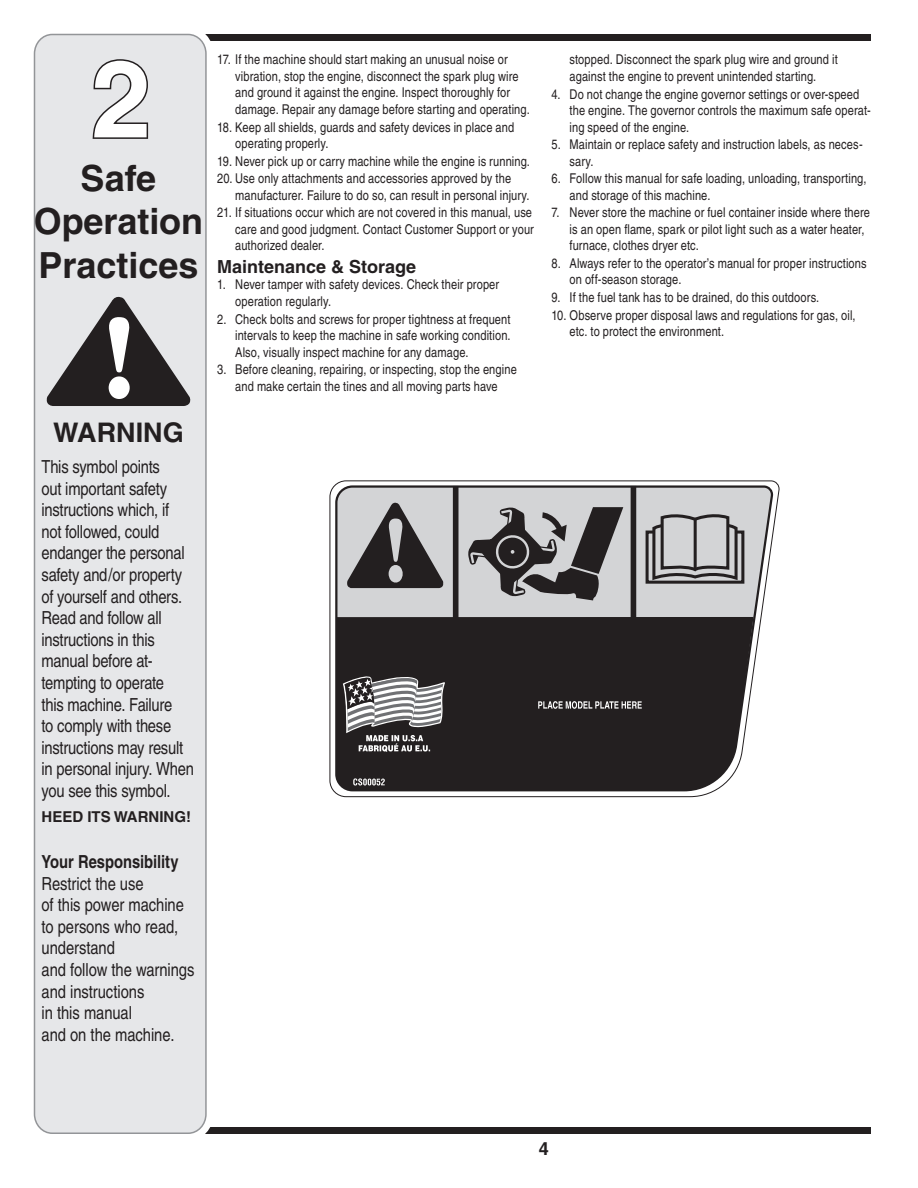
<style>
.page{position:relative;width:918px;height:1188px;background:#fff}
.page>*{position:absolute;margin:0;border:0;box-sizing:border-box;transform-origin:0 0}
.t1{font:700 108px "Helvetica";color:#fff}
.t2{font:700 36px/43.2px "Helvetica";color:#231f20;text-align:center}
.t3{font:700 27px "Helvetica";color:#231f20}
.t4{font:condensed 18px/21.6px "Helvetica";letter-spacing:-.01em;color:#231f20}
.t5{font:700 18px "Helvetica";color:#231f20}
.t6{font:700 condensed 18px "Helvetica";letter-spacing:-.005em;color:#231f20}
.t7{font:700 15px "Helvetica";color:#231f20}
.t8{font:condensed 13.5px/16.5px "Helvetica";letter-spacing:.01em;color:#231f20}
</style>
<div class="page">
<div style="left:110px;top:34px;width:761px;height:7px;background:#231f20"></div>
<div style="left:110px;top:1127px;width:761px;height:7px;background:#231f20"></div>
<div style="left:33px;top:33px;width:174px;height:1100px;background:#e6e7e9"></div>
<svg style="left:91px;top:58px;width:59px;height:82px;background:#bababc"></svg>
<svg style="left:329px;top:480px;width:451px;height:317px"></svg>
<svg style="left:334px;top:484px;width:439px;height:306px"></svg>
<svg style="left:346px;top:480px;width:115px;height:137px;background:#9b9a9c"></svg>
<svg style="left:468px;top:480px;width:278px;height:137px;background:#a5a4a6"></svg>
<div style="left:337px;top:617px;width:417px;height:173px;background:#231f20"></div>
<svg style="left:353px;top:778px;width:32px;height:8px"></svg>
<svg style="left:538px;top:701px;width:104px;height:8px"></svg>
<svg style="left:343px;top:676px;width:103px;height:76px"></svg>
<svg style="left:45px;top:296px;width:148px;height:110px;background:#8b8a8b"></svg>
<h1 class="t1" style="left:91px;top:33px;width:62px">2</h1>
<p class="t8" style="left:235px;top:51px;width:296px;text-indent:-18px">17. If the machine should start making an unusual noise or vibration, stop the engine, disconnect the spark plug wire and ground it against the engine. Inspect thoroughly for damage. Repair any damage before starting and operating.</p>
<p class="t8" style="left:235px;top:119px;width:281px;text-indent:-18px">18. Keep all shields, guards and safety devices in place and operating properly.</p>
<p class="t8" style="left:217px;top:153px;width:314px">19. Never pick up or carry machine while the engine is running.</p>
<p class="t8" style="left:235px;top:170px;width:296px;text-indent:-18px">20. Use only attachments and accessories approved by the manufacturer. Failure to do so, can result in personal injury.</p>
<p class="t8" style="left:235px;top:204px;width:300px;text-indent:-18px">21. If situations occur which are not covered in this manual, use care and good judgment. Contact Customer Support or your authorized dealer.</p>
<h3 class="t5" style="left:217px;top:256px;width:201px">Maintenance &amp; Storage</h3>
<p class="t8" style="left:235px;top:276px;width:265px;text-indent:-18px">1. Never tamper with safety devices. Check their proper operation regularly.</p>
<p class="t8" style="left:235px;top:311px;width:277px;text-align:justify;text-indent:-18px">2. Check bolts and screws for proper tightness at frequent intervals to keep the machine in safe working condition.<br>Also, visually inspect machine for any damage.</p>
<p class="t8" style="left:217px;top:361px;width:301px;text-align:center">3. Before cleaning, repairing, or inspecting, stop the engine and make certain the tines and all moving parts have</p>
<h2 class="t2" style="left:34px;top:156px;width:171px">Safe<br>Operation<br>Practices</h2>
<h3 class="t3" style="left:53px;top:416px;width:132px">WARNING</h3>
<p class="t4" style="left:42px;top:456px;width:154px">This symbol points<br>out important safety instructions which, if<br>not followed, could endanger the personal safety and/or property of yourself and others.<br>Read and follow all instructions in this manual before at&shy;tempting to operate<br>this machine. Failure<br>to comply with these instructions may result in personal injury. When you see this symbol.</p>
<p class="t7" style="left:42px;top:808px;width:151px">HEED ITS WARNING!</p>
<h3 class="t6" style="left:42px;top:851px;width:139px">Your Responsibility</h3>
<h3 class="t4" style="left:42px;top:872px;width:154px">Restrict the use<br>of this power machine to persons who read, understand<br>and follow the warnings and instructions<br>in this manual<br>and on the machine.</h3>
<p class="t8" style="left:570px;top:51px;width:270px">stopped. Disconnect the spark plug wire and ground it against the engine to prevent unintended starting.</p>
<p class="t8" style="left:570px;top:86px;width:303px;text-indent:-18px">4. Do not change the engine governor settings or over-speed the engine. The governor controls the maximum safe operat&shy;ing speed of the engine.</p>
<p class="t8" style="left:570px;top:136px;width:295px;text-indent:-18px">5. Maintain or replace safety and instruction labels, as neces&shy;sary.</p>
<p class="t8" style="left:570px;top:170px;width:299px;text-indent:-18px">6. Follow this manual for safe loading, unloading, transporting, and storage of this machine.</p>
<p class="t8" style="left:570px;top:204px;width:302px;text-indent:-18px">7. Never store the machine or fuel container inside where there is an open flame, spark or pilot light such as a water heater, furnace, clothes dryer etc.</p>
<p class="t8" style="left:570px;top:255px;width:299px;text-indent:-18px">8. Always refer to the operator’s manual for proper instructions on off-season storage.</p>
<p class="t8" style="left:552px;top:289px;width:269px">9. If the fuel tank has to be drained, do this outdoors.</p>
<p class="t8" style="left:570px;top:307px;width:288px;text-indent:-18px">10. Observe proper disposal laws and regulations for gas, oil, etc. to protect the environment.</p>
<h3 class="t5" style="left:539px;top:1137px;width:12px">4</h3>
</div>
